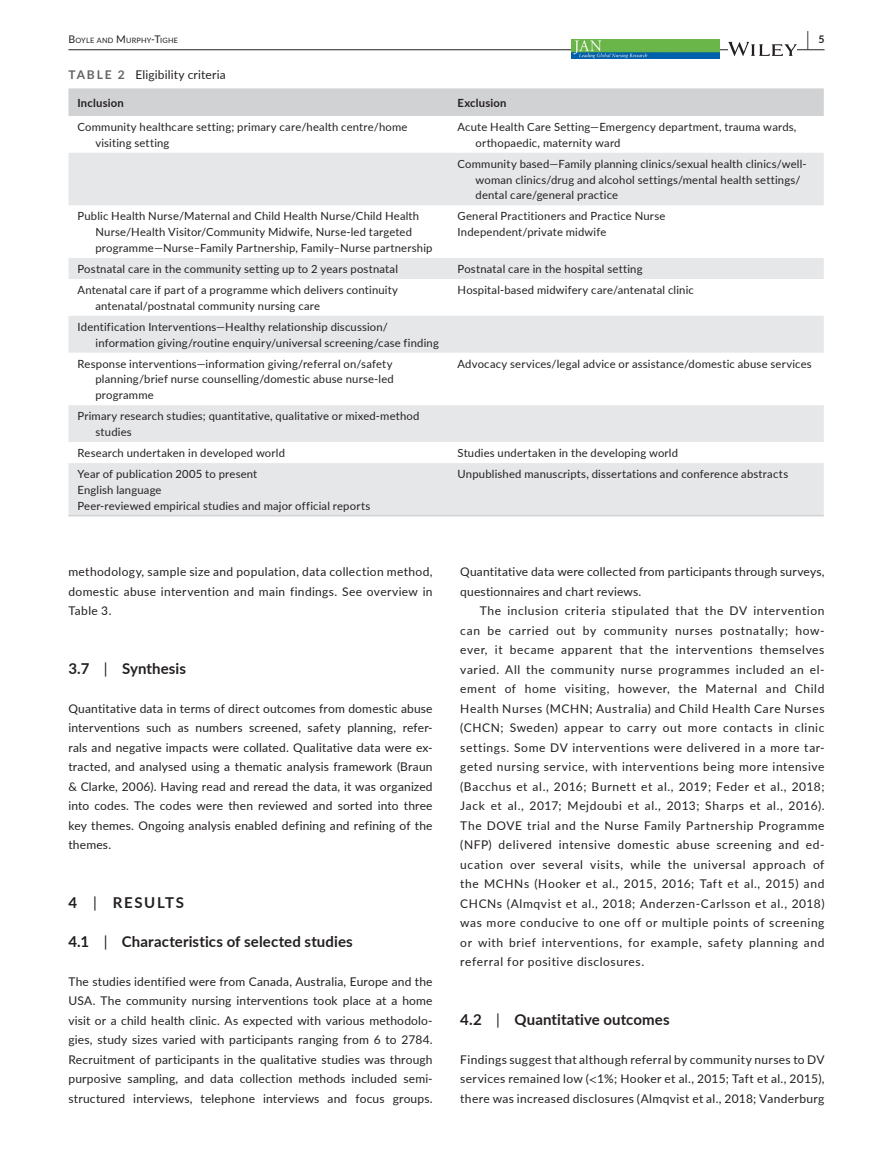
<style>
.page{position:relative;width:893px;height:1174px;background:#fff}
.page>*{position:absolute;margin:0;border:0;box-sizing:border-box;transform-origin:0 0}
.t1{font:700 19.5px "Lato";color:#231f20;scale:.43 1}
.t2{font:700 15px "Lato";letter-spacing:.01em;color:#231f20}
.t3{font:700 15px "Lato";letter-spacing:.105em;color:#231f20}
.t4{font:12px/19.5px "Lato";letter-spacing:.015em;color:#231f20;text-align:justify}
.t5{font:11.25px/15.8px "Lato";letter-spacing:.015em;color:#231f20}
.t6{font:700 11.25px "Lato";letter-spacing:.02em;color:#231f20}
.t7{font:7.35px "Lato";letter-spacing:.025em;color:#231f20}
.s1{font-size:10.5px}
.s2{font-weight:700;color:#636366}
.s3{font-weight:400}
.s4{font-family:"STIX"}
</style>
<div class="page">
<hr style="left:68px;top:49px;width:756px;height:1px;background:#231f20">
<img style="left:571px;top:39px;width:149px;height:20px">
<svg style="left:728px;top:42px;width:69px;height:14px"></svg>
<div style="left:68px;top:88px;width:756px;height:28px;background:#d1d2d4"></div>
<svg style="left:68px;top:153px;width:756px;height:362px;fill:#e6e7e9"></svg>
<hr style="left:68px;top:515px;width:380px;height:1px;background:#d1d2d4">
<hr style="left:448px;top:515px;width:376px;height:1px;background:#d1d2d4">
<p class="t7" style="left:68px;top:35px;width:111px"><span class="s1">B</span>OYLE AND <span class="s1">M</span>URPHY<span class="s1">-T</span>IGHE</p>
<h1 class="t1" style="left:807px;top:25px;width:43px">| <sup>5</sup></h1>
<p class="t4" style="left:68px;top:64px;width:159px"><span class="s2">TABLE 2</span> Eligibility criteria</p>
<p class="t6" style="left:77px;top:94px;width:48px">Inclusion</p>
<p class="t6" style="left:457px;top:94px;width:51px">Exclusion</p>
<p class="t5" style="left:95px;top:119px;width:314px;text-indent:-18px">Community healthcare setting; primary care/health centre/home visiting setting</p>
<p class="t5" style="left:475px;top:119px;width:322px;text-indent:-18px">Acute Health Care Setting—Emergency department, trauma wards, orthopaedic, maternity ward</p>
<p class="t5" style="left:475px;top:155px;width:333px;text-indent:-18px">Community based—Family planning clinics/sexual health clinics/well&shy;woman clinics/drug and alcohol settings/mental health settings/ dental care/general practice</p>
<p class="t5" style="left:95px;top:208px;width:339px;text-indent:-18px">Public Health Nurse/Maternal and Child Health Nurse/Child Health<br>Nurse/Health Visitor/Community Midwife, Nurse-led targeted programme—Nurse–Family Partnership, Family–Nurse partnership</p>
<p class="t5" style="left:457px;top:208px;width:209px">General Practitioners and Practice Nurse<br>Independent/private midwife</p>
<p class="t5" style="left:77px;top:260px;width:322px">Postnatal care in the community setting up to 2 years postnatal</p>
<p class="t5" style="left:457px;top:260px;width:187px">Postnatal care in the hospital setting</p>
<p class="t5" style="left:95px;top:282px;width:304px;text-indent:-18px">Antenatal care if part of a programme which delivers continuity antenatal/postnatal community nursing care</p>
<p class="t5" style="left:457px;top:282px;width:238px">Hospital-based midwifery care/antenatal clinic</p>
<p class="t5" style="left:95px;top:318px;width:345px;text-indent:-18px">Identification Interventions—Healthy relationship discussion/ information giving/routine enquiry/universal screening/case finding</p>
<p class="t5" style="left:95px;top:355px;width:300px;text-align:justify;text-indent:-18px">Response interventions—information giving/referral on/safety planning/brief nurse counselling/domestic abuse nurse-led programme</p>
<p class="t5" style="left:457px;top:355px;width:356px">Advocacy services/legal advice or assistance/domestic abuse services</p>
<p class="t5" style="left:95px;top:408px;width:326px;text-indent:-18px">Primary research studies; quantitative, qualitative or mixed-method studies</p>
<p class="t5" style="left:77px;top:445px;width:209px">Research undertaken in developed world</p>
<p class="t5" style="left:457px;top:445px;width:222px">Studies undertaken in the developing world</p>
<p class="t5" style="left:77px;top:466px;width:294px">Year of publication 2005 to present<br>English language<br>Peer-reviewed empirical studies and major official reports</p>
<p class="t5" style="left:457px;top:466px;width:332px">Unpublished manuscripts, dissertations and conference abstracts</p>
<p class="t4" style="left:68px;top:561px;width:366px">methodology, sample size and population, data collection method, domestic abuse intervention and main findings. See overview in Table 3.</p>
<p class="t2" style="left:68px;top:657px;width:119px">3.7 <span class="s3">|</span> Synthesis</p>
<p class="t4" style="left:68px;top:698px;width:366px">Quantitative data in terms of direct outcomes from domestic abuse interventions such as numbers screened, safety planning, refer&shy;rals and negative impacts were collated. Qualitative data were ex&shy;tracted, and analysed using a thematic analysis framework (Braun &amp; Clarke, 2006). Having read and reread the data, it was organized into codes. The codes were then reviewed and sorted into three key themes. Ongoing analysis enabled defining and refining of the themes.</p>
<p class="t3" style="left:68px;top:891px;width:117px">4 <span class="s3">|</span> RESULTS</p>
<p class="t2" style="left:68px;top:930px;width:286px">4.1 <span class="s3">|</span> Characteristics of selected studies</p>
<p class="t4" style="left:68px;top:971px;width:366px">The studies identified were from Canada, Australia, Europe and the USA. The community nursing interventions took place at a home visit or a child health clinic. As expected with various methodolo&shy;gies, study sizes varied with participants ranging from 6 to 2784.<br>Recruitment of participants in the qualitative studies was through purposive sampling, and data collection methods included semi&shy;structured interviews, telephone interviews and focus groups.</p>
<p class="t4" style="left:460px;top:561px;width:366px">Quantitative data were collected from participants through surveys, questionnaires and chart reviews.</p>
<p class="t4" style="left:460px;top:600px;width:366px;text-indent:20px">The inclusion criteria stipulated that the DV intervention can be carried out by community nurses postnatally; how&shy;ever, it became apparent that the interventions themselves varied. All the community nurse programmes included an el&shy;ement of home visiting, however, the Maternal and Child Health Nurses (MCHN; Australia) and Child Health Care Nurses (CHCN; Sweden) appear to carry out more contacts in clinic settings. Some DV interventions were delivered in a more tar&shy;geted nursing service, with interventions being more intensive (Bacchus et al., 2016; Burnett et al., 2019; Feder et al., 2018; Jack et al., 2017; Mejdoubi et al., 2013; Sharps et al., 2016).<br>The DOVE trial and the Nurse Family Partnership Programme (NFP) delivered intensive domestic abuse screening and ed&shy;ucation over several visits, while the universal approach of the MCHNs (Hooker et al., 2015, 2016; Taft et al., 2015) and CHCNs (Almqvist et al., 2018; Anderzen-Carlsson et al., 2018) was more conducive to one off or multiple points of screening or with brief interventions, for example, safety planning and referral for positive disclosures.</p>
<p class="t2" style="left:460px;top:1008px;width:211px">4.2 <span class="s3">|</span> Quantitative outcomes</p>
<p class="t4" style="left:460px;top:1049px;width:366px">Findings suggest that although referral by community nurses to DV services remained low (<span class="s4">&lt;</span>1%; Hooker et al., 2015; Taft et al., 2015), there was increased disclosures (Almqvist et al., 2018; Vanderburg</p>
</div>
